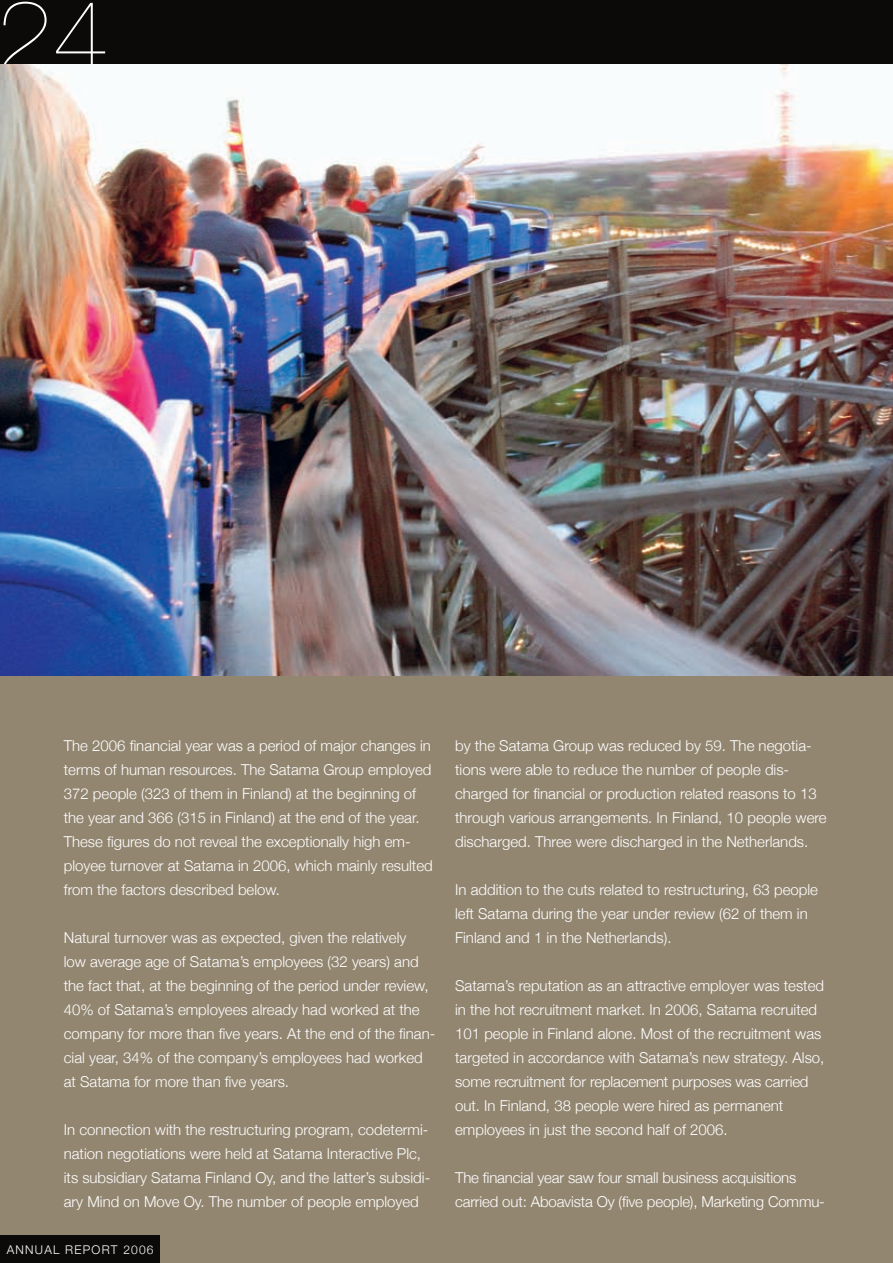
<style>
.page{position:relative;width:893px;height:1263px;background:#fff}
.page>*{position:absolute;margin:0;border:0;box-sizing:border-box;transform-origin:0 0}
.t1{font:200 100.5px "Helvetica Neue";color:#fff}
.t2{font:300 15px/24px "Helvetica Neue";color:#fff}
.t3{font:300 12px "Helvetica Neue";letter-spacing:.1em;color:#fff}
</style>
<div class="page">
<div style="left:0;top:675px;width:893px;height:588px;background:#938671"></div>
<img style="left:0;top:64px;width:893px;height:612px">
<div style="left:0;top:0;width:893px;height:64px;background:#0c0909"></div>
<div style="left:0;top:1235px;width:160px;height:28px;background:#0c0909"></div>
<h1 class="t1" style="left:-3px;top:-22px;width:53px">24</h1>
<p class="t2" style="left:64px;top:733px;width:370px">The 2006 financial year was a period of major changes in terms of human resources. The Satama Group employed 372 people (323 of them in Finland) at the beginning of the year and 366 (315 in Finland) at the end of the year.<br>These figures do not reveal the exceptionally high em&shy;ployee turnover at Satama in 2006, which mainly resulted from the factors described below.</p>
<p class="t2" style="left:64px;top:925px;width:373px">Natural turnover was as expected, given the relatively<br>low average age of Satama’s employees (32 years) and the fact that, at the beginning of the period under review, 40% of Satama’s employees already had worked at the company for more than five years. At the end of the finan&shy;cial year, 34% of the company’s employees had worked at Satama for more than five years.</p>
<p class="t2" style="left:64px;top:1117px;width:368px">In connection with the restructuring program, codetermi&shy;nation negotiations were held at Satama Interactive Plc, its subsidiary Satama Finland Oy, and the latter’s subsidi&shy;ary Mind on Move Oy. The number of people employed</p>
<p class="t3" style="left:7px;top:1242px;width:148px">ANNUAL REPORT 2006</p>
<p class="t2" style="left:455px;top:733px;width:373px">by the Satama Group was reduced by 59. The negotia&shy;tions were able to reduce the number of people dis&shy;charged for financial or production related reasons to 13 through various arrangements. In Finland, 10 people were discharged. Three were discharged in the Netherlands.</p>
<p class="t2" style="left:455px;top:877px;width:364px">In addition to the cuts related to restructuring, 63 people left Satama during the year under review (62 of them in<br>Finland and 1 in the Netherlands).</p>
<p class="t2" style="left:455px;top:973px;width:371px">Satama’s reputation as an attractive employer was tested in the hot recruitment market. In 2006, Satama recruited 101 people in Finland alone. Most of the recruitment was targeted in accordance with Satama’s new strategy. Also, some recruitment for replacement purposes was carried out. In Finland, 38 people were hired as permanent employees in just the second half of 2006.</p>
<p class="t2" style="left:455px;top:1165px;width:371px">The financial year saw four small business acquisitions carried out: Aboavista Oy (five people), Marketing Commu-</p>
</div>
